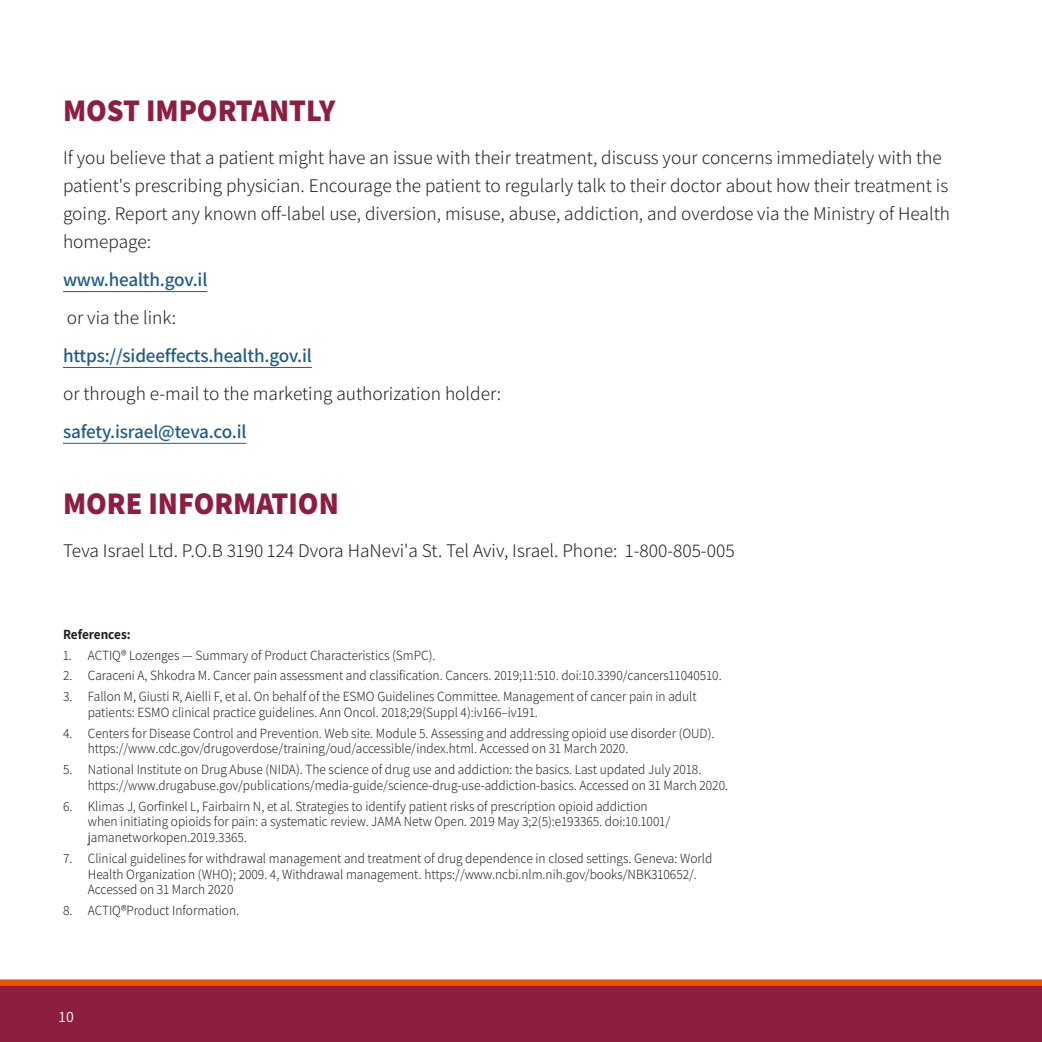
<style>
.page{position:relative;width:1042px;height:1042px;background:#fff}
.page>*{position:absolute;margin:0;border:0;box-sizing:border-box;transform-origin:0 0}
.t1{font:800 31.5px "Assistant";color:#8d1e40;scale:.95 1}
.t2{font:300 19.25px/28px "Assistant";color:#231f20}
.t3{font:600 19.25px "Assistant";letter-spacing:-.01em;color:#205c86}
.t4{font:15.75px "Assistant";color:#fff}
.t5{font:300 14px/15.8px "Assistant";color:#231f20;scale:.95 1}
.t6{font:700 14px "Assistant";letter-spacing:-.005em;color:#231f20;scale:.95 1}
</style>
<div class="page">
<svg style="left:0;top:979px;width:1042px;height:63px;background:#97243a"></svg>
<hr style="left:63px;top:291px;width:144px;height:1px;background:#205c86">
<hr style="left:63px;top:367px;width:249px;height:1px;background:#205c86">
<hr style="left:63px;top:443px;width:183px;height:1px;background:#205c86">
<p class="t1" style="left:63px;top:89px;width:288px">MOST IMPORTANTLY</p>
<p class="t2" style="left:63px;top:143px;width:888px">If you believe that a patient might have an issue with their treatment, discuss your concerns immediately with the patient's prescribing physician. Encourage the patient to regularly talk to their doctor about how their treatment is going. Report any known off-label use, diversion, misuse, abuse, addiction, and overdose via the Ministry of Health homepage:</p>
<p class="t3" style="left:63px;top:267px;width:146px">www.health.gov.il</p>
<p class="t2" style="left:67px;top:303px;width:111px">or via the link:</p>
<p class="t3" style="left:63px;top:342px;width:250px">https://sideeffects.health.gov.il</p>
<p class="t2" style="left:63px;top:379px;width:440px">or through e-mail to the marketing authorization holder:</p>
<p class="t3" style="left:63px;top:418px;width:185px">safety.israel@teva.co.il</p>
<p class="t1" style="left:63px;top:482px;width:292px">MORE INFORMATION</p>
<p class="t2" style="left:63px;top:536px;width:673px">Teva Israel Ltd. P.O.B 3190 124 Dvora HaNevi'a St. Tel Aviv, Israel. Phone: 1-800-805-005</p>
<p class="t6" style="left:63px;top:625px;width:73px">References:</p>
<p class="t5" style="left:63px;top:646px;width:393px">1. ACTIQ® Lozenges — Summary of Product Characteristics (SmPC).</p>
<p class="t5" style="left:63px;top:667px;width:695px">2. Caraceni A, Shkodra M. Cancer pain assessment and classification. Cancers. 2019;11:510. doi:10.3390/cancers11040510.</p>
<p class="t5" style="left:88px;top:688px;width:642px;text-indent:-25px">3. Fallon M, Giusti R, Aielli F, et al. On behalf of the ESMO Guidelines Committee. Management of cancer pain in adult patients: ESMO clinical practice guidelines. Ann Oncol. 2018;29(Suppl 4):iv166–iv191.</p>
<p class="t5" style="left:88px;top:724px;width:661px;text-indent:-25px">4. Centers for Disease Control and Prevention. Web site. Module 5. Assessing and addressing opioid use disorder (OUD). https://www.cdc.gov/drugoverdose/training/oud/accessible/index.html. Accessed on 31 March 2020.</p>
<p class="t5" style="left:88px;top:761px;width:675px;text-indent:-25px">5. National Institute on Drug Abuse (NIDA). The science of drug use and addiction: the basics. Last updated July 2018. https://www.drugabuse.gov/publications/media-guide/science-drug-use-addiction-basics. Accessed on 31 March 2020.</p>
<p class="t5" style="left:88px;top:797px;width:614px;text-indent:-25px">6. Klimas J, Gorfinkel L, Fairbairn N, et al. Strategies to identify patient risks of prescription opioid addiction when initiating opioids for pain: a systematic review. JAMA Netw Open. 2019 May 3;2(5):e193365. doi:10.1001/ jamanetworkopen.2019.3365.</p>
<p class="t5" style="left:88px;top:849px;width:659px;text-indent:-25px">7. Clinical guidelines for withdrawal management and treatment of drug dependence in closed settings. Geneva: World<br>Health Organization (WHO); 2009. 4, Withdrawal management. https://www.ncbi.nlm.nih.gov/books/NBK310652/.<br>Accessed on 31 March 2020</p>
<p class="t5" style="left:63px;top:902px;width:187px">8. ACTIQ®Product Information.</p>
<p class="t4" style="left:59px;top:1005px;width:16px">10</p>
</div>
